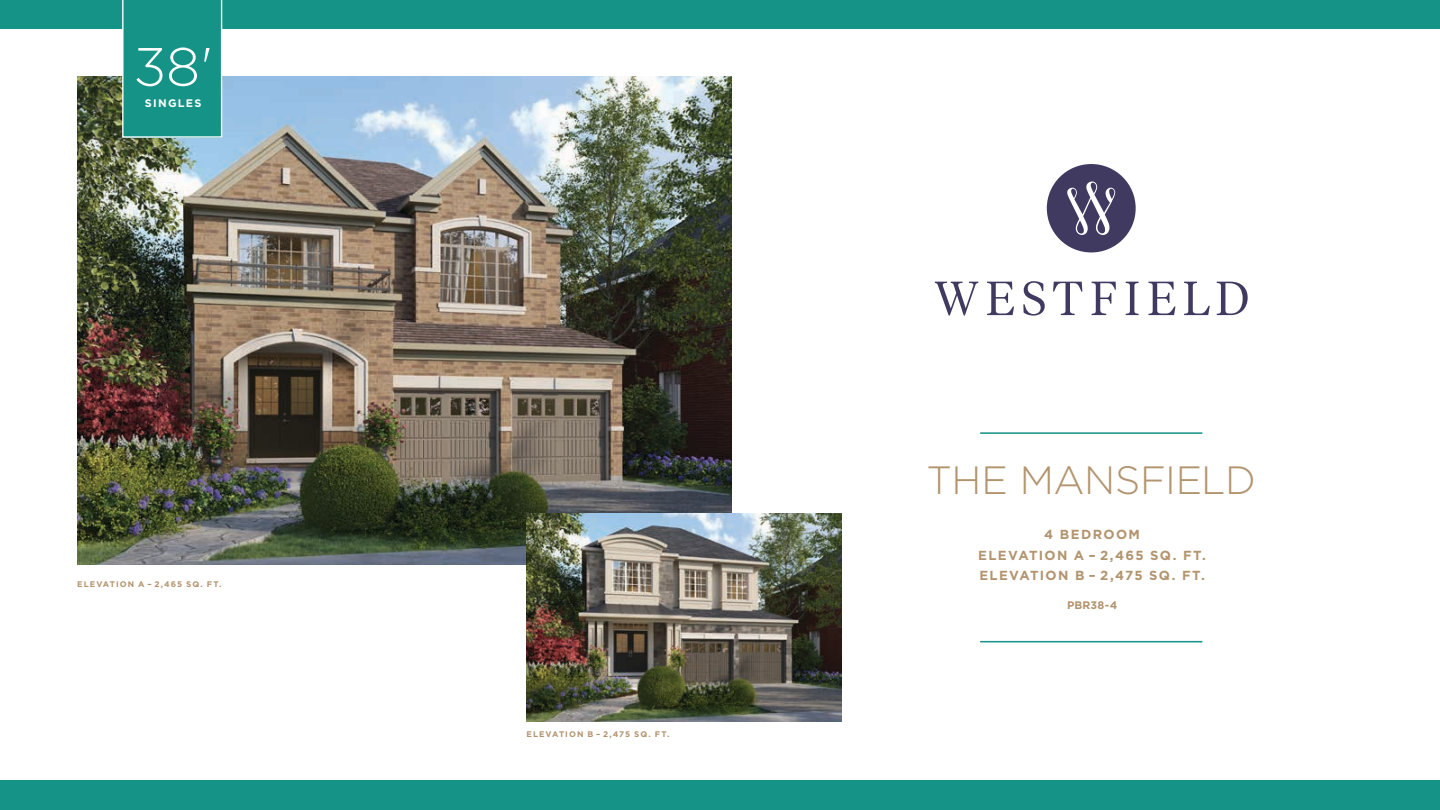
<style>
.page{position:relative;width:1440px;height:810px;background:#159386}
.page>*{position:absolute;margin:0;border:0;box-sizing:border-box;transform-origin:0 0}
.t1{font:300 53.88px "Gotham";color:#fff}
.t2{font:300 39.38px "Gotham";letter-spacing:-.01em;color:#b2946f}
.t3{font:700 13.12px "Gotham";letter-spacing:.1em;color:#b2946f}
.t4{font:700 11px "Gotham";letter-spacing:.115em;color:#fff}
.t5{font:700 11px "Gotham";letter-spacing:.015em;color:#b2946f}
.t6{font:700 8.12px "Gotham";letter-spacing:.12em;color:#b2946f}
</style>
<div class="page">
<div style="left:0;top:30px;width:1440px;height:750px;background:#fff"></div>
<svg style="left:1047px;top:164px;width:89px;height:88px"></svg>
<svg style="left:935px;top:282px;width:43px;height:34px"></svg>
<svg style="left:987px;top:282px;width:27px;height:33px"></svg>
<svg style="left:1023px;top:281px;width:22px;height:35px"></svg>
<svg style="left:1053px;top:282px;width:29px;height:33px"></svg>
<svg style="left:1092px;top:282px;width:24px;height:33px"></svg>
<svg style="left:1126px;top:282px;width:13px;height:33px"></svg>
<svg style="left:1148px;top:282px;width:27px;height:33px"></svg>
<svg style="left:1184px;top:282px;width:26px;height:33px"></svg>
<svg style="left:1217px;top:282px;width:31px;height:33px"></svg>
<img style="left:77px;top:76px;width:654px;height:488px">
<div style="left:123px;top:0;width:99px;height:137px;background:#159386"></div>
<div style="left:122px;top:0;width:100px;height:138px;border:1px solid #fff"></div>
<img style="left:527px;top:513px;width:314px;height:208px">
<hr style="left:980px;top:432px;width:222px;height:2px;background:#159386">
<hr style="left:980px;top:641px;width:222px;height:1px;background:#159386">
<p class="t1" style="left:133px;top:33px;width:81px">38'</p>
<p class="t4" style="left:145px;top:96px;width:58px">SINGLES</p>
<p class="t6" style="left:77px;top:579px;width:146px">ELEVATION A – 2,465 SQ. FT.</p>
<p class="t6" style="left:527px;top:729px;width:145px">ELEVATION B – 2,475 SQ. FT.</p>
<p class="t2" style="left:927px;top:455px;width:331px">THE MANSFIELD</p>
<p class="t3" style="left:1044px;top:526px;width:97px">4 BEDROOM</p>
<p class="t3" style="left:978px;top:546px;width:229px">ELEVATION A – 2,465 SQ. FT.</p>
<p class="t3" style="left:979px;top:567px;width:227px">ELEVATION B – 2,475 SQ. FT.</p>
<p class="t5" style="left:1067px;top:598px;width:52px">PBR38-4</p>
</div>
